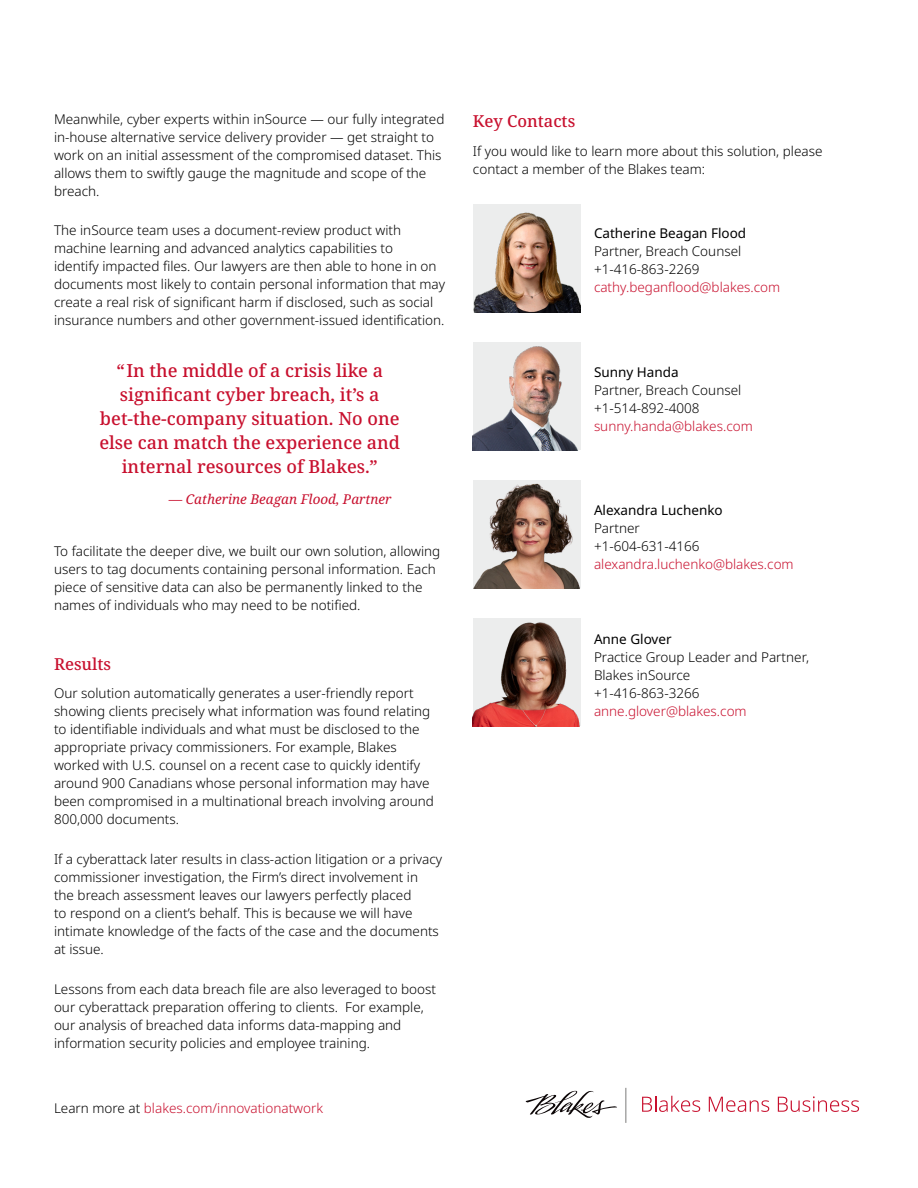
<style>
.page{position:relative;width:918px;height:1188px;background:#fff}
.page>*{position:absolute;margin:0;border:0;box-sizing:border-box;transform-origin:0 0}
.Pull_Quote{font:500 18px/24px "Noto Serif";color:#c8102e;text-align:center}
.t1{font:500 16.5px "Noto Serif";color:#c8102e}
.Paragraph{font:300 13.5px/18px "Noto Sans";color:#000}
.Paragraph-2{font:300 13.5px/18px "Noto Sans";color:#c8102e}
.Basic{font:300 13.5px "Noto Sans";color:#c8102e}
.Pull_Quote_Attribute{font:italic 13.5px "Noto Serif";color:#c8102e}
.s1{color:#000}
.s2{font-weight:400}
.s3{color:#c8102e}
.s4{font-weight:400;color:#000}
</style>
<div class="page">
<div style="left:473px;top:204px;width:108px;height:108px;background:#eceded"></div>
<img style="left:473px;top:212px;width:108px;height:100px">
<img style="left:473px;top:342px;width:108px;height:108px">
<img style="left:473px;top:480px;width:108px;height:108px">
<img style="left:473px;top:618px;width:108px;height:108px">
<svg style="left:525px;top:1090px;width:92px;height:28px"></svg>
<svg style="left:642px;top:1096px;width:58px;height:16px"></svg>
<svg style="left:709px;top:1097px;width:60px;height:15px"></svg>
<svg style="left:778px;top:1096px;width:81px;height:16px"></svg>
<hr style="left:626px;top:1088px;width:1px;height:35px;background:#7c7b7a">
<p class="Paragraph" style="left:54px;top:110px;width:392px">Meanwhile, cyber experts within inSource ― our fully integrated in-house alternative service delivery provider — get straight to work on an initial assessment of the compromised dataset. This allows them to swiftly gauge the magnitude and scope of the breach.</p>
<p class="Paragraph" style="left:54px;top:222px;width:393px">The inSource team uses a document-review product with machine learning and advanced analytics capabilities to<br>identify impacted files. Our lawyers are then able to hone in on documents most likely to contain personal information that may create a real risk of significant harm if disclosed, such as social insurance numbers and other government-issued identification.</p>
<p class="Pull_Quote" style="left:99px;top:360px;width:302px">“In the middle of a crisis like a significant cyber breach, it’s a bet-the-company situation. No one else can match the experience and internal resources of Blakes.”</p>
<p class="Pull_Quote_Attribute" style="left:169px;top:490px;width:224px">— Catherine Beagan Flood, Partner</p>
<p class="Paragraph" style="left:54px;top:542px;width:388px">To facilitate the deeper dive, we built our own solution, allowing users to tag documents containing personal information. Each piece of sensitive data can also be permanently linked to the names of individuals who may need to be notified.</p>
<h2 class="t1" style="left:54px;top:652px;width:59px">Results</h2>
<p class="Paragraph" style="left:54px;top:685px;width:381px">Our solution automatically generates a user-friendly report showing clients precisely what information was found relating to identifiable individuals and what must be disclosed to the appropriate privacy commissioners. For example, Blakes worked with U.S. counsel on a recent case to quickly identify around 900 Canadians whose personal information may have been compromised in a multinational breach involving around 800,000 documents.</p>
<p class="Paragraph" style="left:54px;top:850px;width:390px">If a cyberattack later results in class-action litigation or a privacy commissioner investigation, the Firm’s direct involvement in<br>the breach assessment leaves our lawyers perfectly placed<br>to respond on a client’s behalf. This is because we will have intimate knowledge of the facts of the case and the documents at issue.</p>
<p class="Paragraph" style="left:54px;top:980px;width:384px">Lessons from each data breach file are also leveraged to boost our cyberattack preparation offering to clients. For example, our analysis of breached data informs data-mapping and information security policies and employee training.</p>
<p class="Basic" style="left:54px;top:1099px;width:271px"><span class="s1">Learn more at</span> blakes.com/innovationatwork</p>
<h2 class="t1" style="left:473px;top:109px;width:104px">Key Contacts</h2>
<p class="Paragraph" style="left:473px;top:142px;width:351px">If you would like to learn more about this solution, please contact a member of the Blakes team:</p>
<p class="Paragraph" style="left:594px;top:225px;width:188px"><span class="s2">Catherine Beagan Flood<br></span>Partner, Breach Counsel +1-416-863-2269 <span class="s3">cathy.beganflood@blakes.com</span></p>
<p class="Paragraph" style="left:594px;top:363px;width:160px"><span class="s2">Sunny Handa<br></span>Partner, Breach Counsel +1-514-892-4008 <span class="s3">sunny.handa@blakes.com</span></p>
<p class="Paragraph-2" style="left:594px;top:501px;width:201px"><span class="s4">Alexandra Luchenko<br></span><span class="s1">Partner<br>+1-604-631-4166 </span>alexandra.luchenko@blakes.com</p>
<p class="Paragraph" style="left:594px;top:630px;width:217px"><span class="s2">Anne Glover<br></span>Practice Group Leader and Partner,<br>Blakes inSource<br>+1-416-863-3266 <span class="s3">anne.glover@blakes.com</span></p>
</div>
